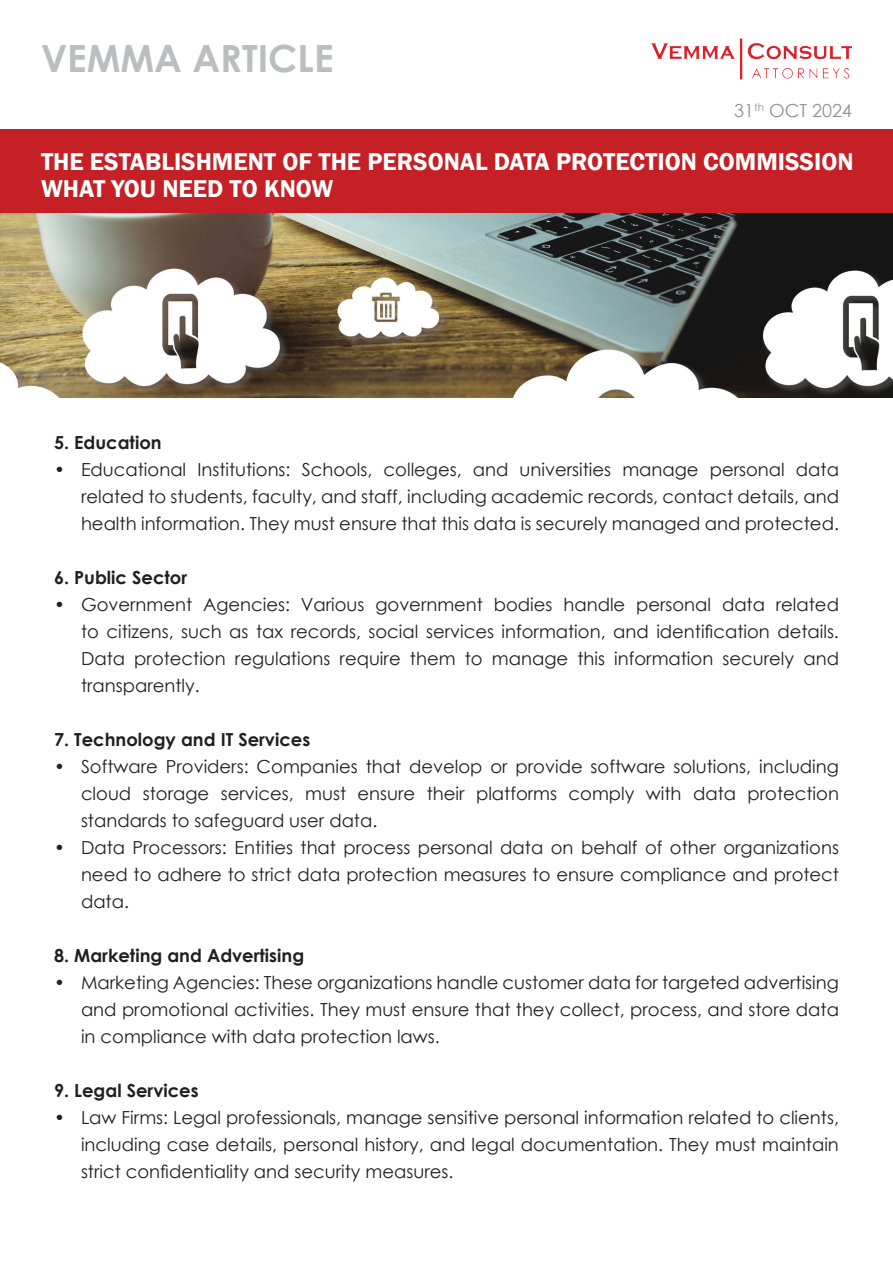
<style>
.page{position:relative;width:893px;height:1263px;background:#fff}
.page>*{position:absolute;margin:0;border:0;box-sizing:border-box;transform-origin:0 0}
.t1{font:700 37.5px "Century Gothic";color:#bcbdc0}
.t2{font:600 25.05px/26.5px "Franklin Gothic";color:#fff}
.t3{font:18px/27px "Century Gothic";color:#231f20;text-align:justify}
.t4{font:700 18px "Century Gothic";color:#231f20}
</style>
<div class="page">
<img style="left:0;top:213px;width:893px;height:185px">
<img style="left:651px;top:38px;width:201px;height:42px">
<div style="left:0;top:129px;width:893px;height:84px;background:#c42025"></div>
<h1 class="t1" style="left:41px;top:29px;width:294px">VEMMA ARTICLE</h1>
<p class="t3" style="left:734px;top:97px;width:119px">31<sup>th</sup> OCT 2024</p>
<h2 class="t2" style="left:41px;top:149px;width:814px">THE ESTABLISHMENT OF THE PERSONAL DATA PROTECTION COMMISSION<br>WHAT YOU NEED TO KNOW</h2>
<p class="t4" style="left:54px;top:428px;width:109px">5. Education</p>
<p class="t3" style="left:81px;top:455px;width:759px;text-indent:-27px">• Educational Institutions: Schools, colleges, and universities manage personal data related to students, faculty, and staff, including academic records, contact details, and health information. They must ensure that this data is securely managed and protected.</p>
<p class="t4" style="left:54px;top:563px;width:135px">6. Public Sector</p>
<p class="t3" style="left:81px;top:590px;width:759px;text-indent:-27px">• Government Agencies: Various government bodies handle personal data related to citizens, such as tax records, social services information, and identification details.<br>Data protection regulations require them to manage this information securely and transparently.</p>
<p class="t4" style="left:54px;top:725px;width:258px">7. Technology and IT Services</p>
<p class="t3" style="left:81px;top:752px;width:759px;text-indent:-27px">• Software Providers: Companies that develop or provide software solutions, including cloud storage services, must ensure their platforms comply with data protection standards to safeguard user data.</p>
<p class="t3" style="left:81px;top:833px;width:759px;text-indent:-27px">• Data Processors: Entities that process personal data on behalf of other organizations need to adhere to strict data protection measures to ensure compliance and protect data.</p>
<p class="t4" style="left:54px;top:941px;width:252px">8. Marketing and Advertising</p>
<p class="t3" style="left:81px;top:968px;width:759px;text-indent:-27px">• Marketing Agencies: These organizations handle customer data for targeted advertising and promotional activities. They must ensure that they collect, process, and store data in compliance with data protection laws.</p>
<p class="t4" style="left:54px;top:1076px;width:146px">9. Legal Services</p>
<p class="t3" style="left:81px;top:1103px;width:759px;text-indent:-27px">• Law Firms: Legal professionals, manage sensitive personal information related to clients, including case details, personal history, and legal documentation. They must maintain strict confidentiality and security measures.</p>
</div>
